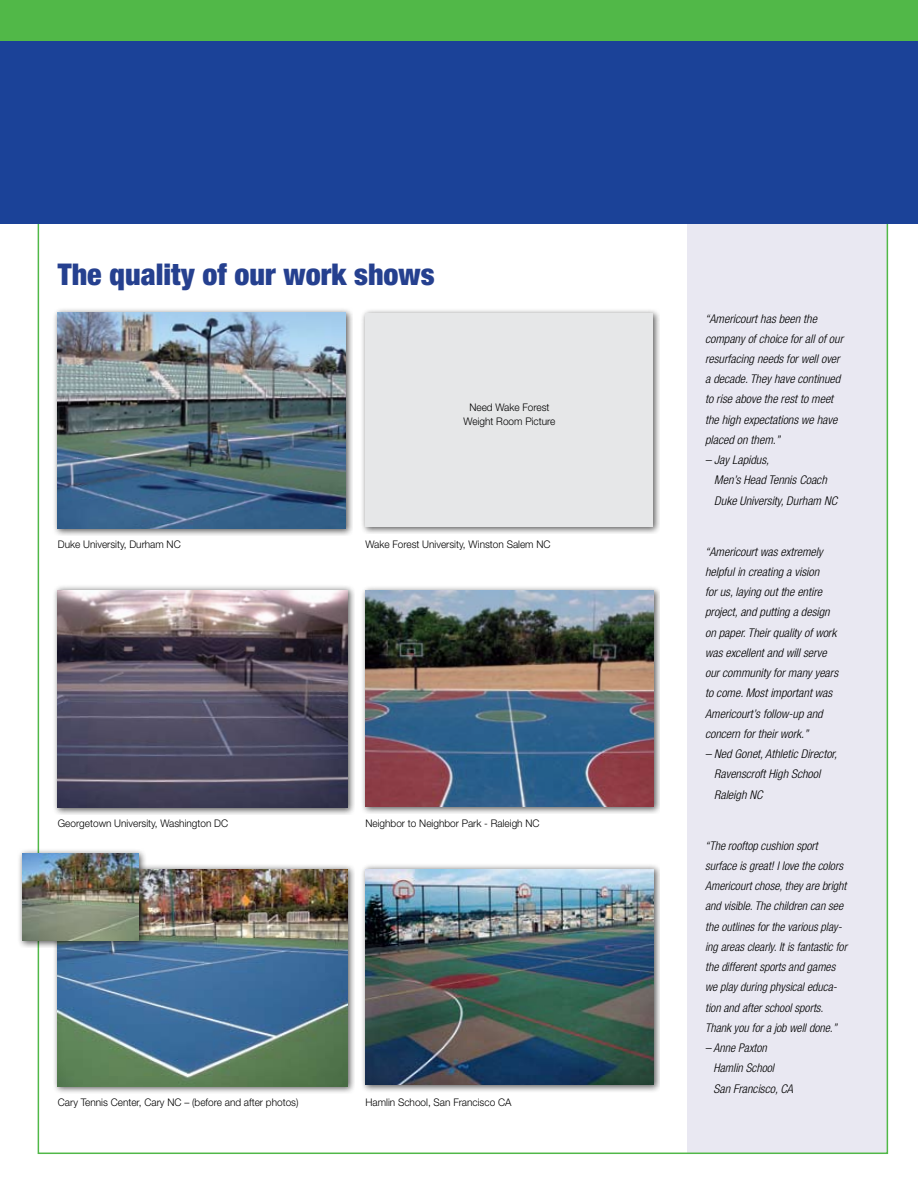
<style>
.page{position:relative;width:918px;height:1188px;background:#fff}
.page>*{position:absolute;margin:0;border:0;box-sizing:border-box;transform-origin:0 0}
.t1{font:900 condensed 30px "Helvetica Neue";color:#25408f}
.t2{font:italic 300 condensed 12px/20.2px "Helvetica Neue";color:#000}
.t3{font:300 10.5px/13.2px "Helvetica Neue";color:#000;text-align:center;scale:.96 1}
</style>
<div class="page">
<div style="left:687px;top:0;width:200px;height:1153px;background:#e9e8f2"></div>
<div style="left:0;top:40px;width:918px;height:183px;background:#1b4298"></div>
<div style="left:0;top:0;width:918px;height:40px;background:#51b848"></div>
<div style="left:51px;top:306px;width:302px;height:230px;background:#000;opacity:.63"></div>
<img style="left:58px;top:313px;width:288px;height:216px">
<div style="left:51px;top:583px;width:303px;height:231px;background:#000;opacity:.63"></div>
<img style="left:58px;top:590px;width:289px;height:217px">
<div style="left:359px;top:584px;width:301px;height:230px;background:#000;opacity:.63"></div>
<img style="left:366px;top:591px;width:287px;height:215px">
<div style="left:358px;top:307px;width:302px;height:227px;background:#000;opacity:.63"></div>
<div style="left:365px;top:314px;width:288px;height:213px;background:#e6e7e8"></div>
<div style="left:51px;top:862px;width:303px;height:231px;background:#000;opacity:.63"></div>
<img style="left:58px;top:869px;width:289px;height:217px">
<div style="left:359px;top:862px;width:301px;height:230px;background:#000;opacity:.63"></div>
<img style="left:366px;top:869px;width:287px;height:216px">
<div style="left:16px;top:847px;width:130px;height:101px;background:#000;opacity:.63"></div>
<img style="left:23px;top:854px;width:116px;height:86px">
<h1 class="t1" style="left:58px;top:255px;width:378px">The quality of our work shows</h1>
<p class="t3" style="left:464px;top:401px;width:97px">Need Wake Forest<br>Weight Room Picture</p>
<p class="t3" style="left:58px;top:537px;width:130px">Duke University, Durham NC</p>
<p class="t3" style="left:58px;top:816px;width:179px">Georgetown University, Washington DC</p>
<p class="t3" style="left:365px;top:537px;width:194px">Wake Forest University, Winston Salem NC</p>
<p class="t3" style="left:365px;top:816px;width:183px">Neighbor to Neighbor Park - Raleigh NC</p>
<p class="t3" style="left:58px;top:1095px;width:252px">Cary Tennis Center, Cary NC – (before and after photos)</p>
<p class="t3" style="left:365px;top:1095px;width:154px">Hamlin School, San Francisco CA</p>
<p class="t2" style="left:705px;top:308px;width:140px">“Americourt has been the company of choice for all of our resurfacing needs for well over a decade. They have continued to rise above the rest to meet the high expectations we have placed on them.”</p>
<p class="t2" style="left:714px;top:450px;width:124px;text-indent:-9px">– Jay Lapidus,<br>Men’s Head Tennis Coach<br>Duke University, Durham NC</p>
<p class="t2" style="left:705px;top:541px;width:135px">“Americourt was extremely helpful in creating a vision<br>for us, laying out the entire project, and putting a design on paper. Their quality of work was excellent and will serve our community for many years to come. Most important was<br>Americourt’s follow-up and concern for their work.”</p>
<p class="t2" style="left:714px;top:744px;width:124px;text-indent:-9px">– Ned Gonet, Athletic Director,<br>Ravenscroft High School<br>Raleigh NC</p>
<p class="t2" style="left:705px;top:835px;width:143px">“The rooftop cushion sport surface is great! I love the colors<br>Americourt chose, they are bright and visible. The children can see the outlines for the various play&shy;ing areas clearly. It is fantastic for the different sports and games we play during physical educa&shy;tion and after school sports.<br>Thank you for a job well done.”</p>
<p class="t2" style="left:714px;top:1038px;width:81px;text-indent:-8px">– Anne Paxton<br>Hamlin School<br>San Francisco, CA</p>
</div>
